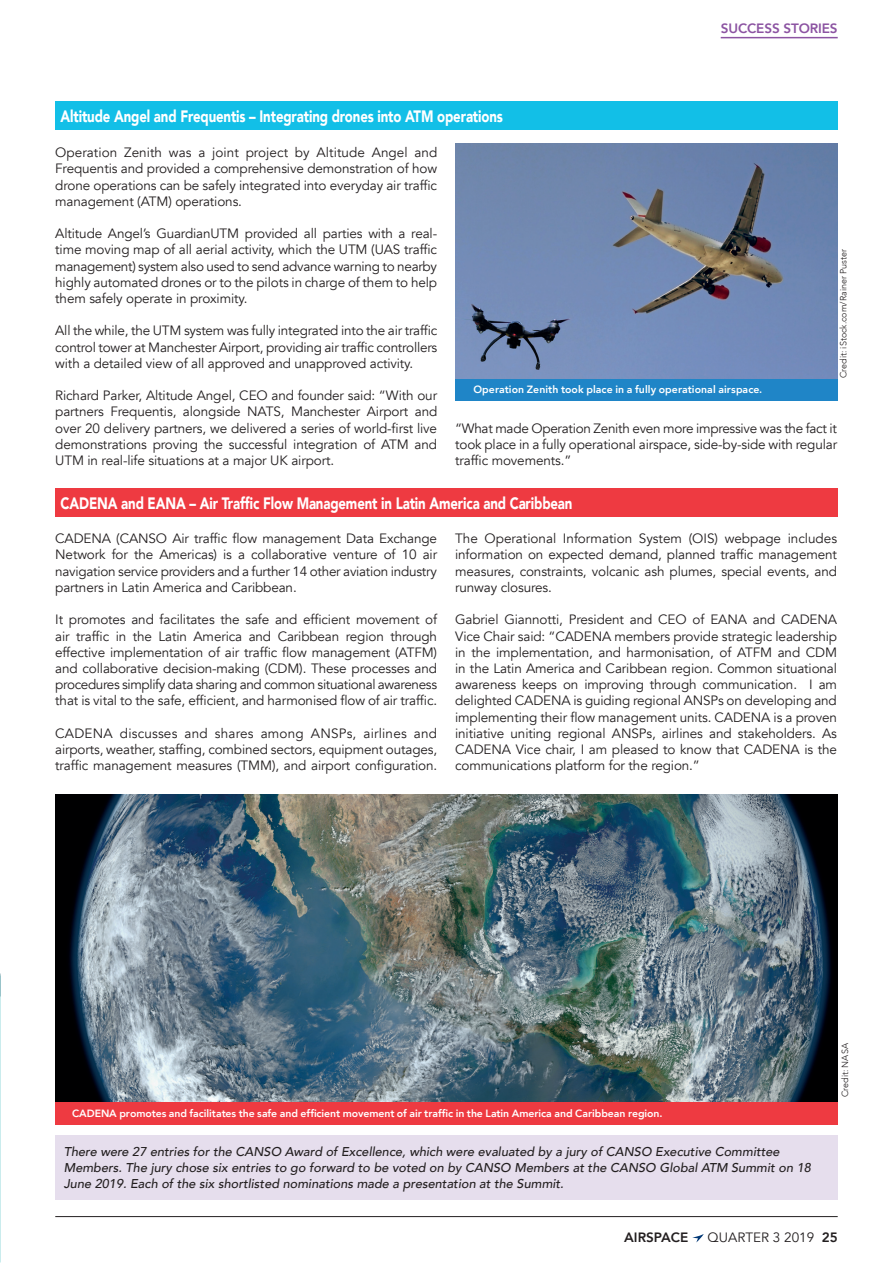
<style>
.page{position:relative;width:893px;height:1263px;background:#fff}
.page>*{position:absolute;margin:0;border:0;box-sizing:border-box;transform-origin:0 0}
.t1{font:900 16.5px "Avenir";letter-spacing:-.01em;color:#fff;scale:.8 1}
.t2{font:13.5px/16.2px "Avenir";letter-spacing:-.01em;color:#231f20;text-align:justify}
.t3{font:800 13.5px "Avenir";letter-spacing:-.01em;color:#8c54a2}
.t4{font:800 13.5px "Avenir";color:#231f20}
.t5{font:italic 500 12.75px/16px "Avenir";color:#231f20}
.t6{font:800 10.5px "Avenir";letter-spacing:-.005em;color:#fff}
.t7{font:300 9px "Avenir";color:#231f20}
.s1{font-weight:800}
</style>
<div class="page">
<div style="left:55px;top:1135px;width:783px;height:64px;background:#e6deed"></div>
<svg style="left:692px;top:1234px;width:12px;height:8px"></svg>
<hr style="left:721px;top:37px;width:117px;height:1px;background:#8c54a2">
<hr style="left:55px;top:1216px;width:783px;height:1px;background:#231f20">
<img style="left:55px;top:795px;width:783px;height:307px">
<div style="left:55px;top:102px;width:783px;height:28px;background:#12bfe7"></div>
<div style="left:55px;top:488px;width:783px;height:29px;background:#ee3a41"></div>
<div style="left:55px;top:1102px;width:783px;height:23px;background:#ee3a41"></div>
<img style="left:455px;top:144px;width:383px;height:235px">
<div style="left:455px;top:379px;width:383px;height:22px;background:#1f85c7"></div>
<p class="t1" style="left:61px;top:102px;width:554px">Altitude Angel and Frequentis – Integrating drones into ATM operations</p>
<p class="t3" style="left:721px;top:17px;width:118px">SUCCESS STORIES</p>
<p class="t2" style="left:55px;top:145px;width:383px">Operation Zenith was a joint project by Altitude Angel and Frequentis and provided a comprehensive demonstration of how drone operations can be safely integrated into everyday air traffic management (ATM) operations.</p>
<p class="t2" style="left:55px;top:226px;width:383px">Altitude Angel’s GuardianUTM provided all parties with a real&shy;time moving map of all aerial activity, which the UTM (UAS traffic management) system also used to send advance warning to nearby highly automated drones or to the pilots in charge of them to help them safely operate in proximity.</p>
<p class="t2" style="left:55px;top:323px;width:384px">All the while, the UTM system was fully integrated into the air traffic control tower at Manchester Airport, providing air traffic controllers with a detailed view of all approved and unapproved activity.</p>
<p class="t2" style="left:55px;top:388px;width:383px">Richard Parker, Altitude Angel, CEO and founder said: “With our partners Frequentis, alongside NATS, Manchester Airport and over 20 delivery partners, we delivered a series of world-first live demonstrations proving the successful integration of ATM and UTM in real-life situations at a major UK airport.</p>
<p class="t6" style="left:473px;top:381px;width:290px">Operation Zenith took place in a fully operational airspace.</p>
<p class="t7" style="left:838px;top:378px;width:131px;rotate:-90deg">Credit: iStock.com/Rainer Puster</p>
<p class="t2" style="left:455px;top:420px;width:383px">“What made Operation Zenith even more impressive was the fact it took place in a fully operational airspace, side-by-side with regular traffic movements.”</p>
<p class="t1" style="left:61px;top:489px;width:641px">CADENA and EANA – Air Traffic Flow Management in Latin America and Caribbean</p>
<p class="t2" style="left:55px;top:531px;width:383px">CADENA (CANSO Air traffic flow management Data Exchange Network for the Americas) is a collaborative venture of 10 air navigation service providers and a further 14 other aviation industry partners in Latin America and Caribbean.</p>
<p class="t2" style="left:55px;top:612px;width:383px">It promotes and facilitates the safe and efficient movement of air traffic in the Latin America and Caribbean region through effective implementation of air traffic flow management (ATFM) and collaborative decision-making (CDM). These processes and procedures simplify data sharing and common situational awareness that is vital to the safe, efficient, and harmonised flow of air traffic.</p>
<p class="t2" style="left:55px;top:725px;width:383px">CADENA discusses and shares among ANSPs, airlines and airports, weather, staffing, combined sectors, equipment outages, traffic management measures (TMM), and airport configuration.</p>
<p class="t2" style="left:455px;top:531px;width:383px">The Operational Information System (OIS) webpage includes information on expected demand, planned traffic management measures, constraints, volcanic ash plumes, special events, and runway closures.</p>
<p class="t2" style="left:455px;top:612px;width:383px">Gabriel Giannotti, President and CEO of EANA and CADENA Vice Chair said: “CADENA members provide strategic leadership in the implementation, and harmonisation, of ATFM and CDM in the Latin America and Caribbean region. Common situational awareness keeps on improving through communication. I am delighted CADENA is guiding regional ANSPs on developing and implementing their flow management units. CADENA is a proven initiative uniting regional ANSPs, airlines and stakeholders. As CADENA Vice chair, I am pleased to know that CADENA is the communications platform for the region.”</p>
<p class="t7" style="left:840px;top:1097px;width:55px;rotate:-90deg">Credit: NASA</p>
<p class="t6" style="left:72px;top:1105px;width:592px">CADENA promotes and facilitates the safe and efficient movement of air traffic in the Latin America and Caribbean region.</p>
<p class="t5" style="left:64px;top:1144px;width:748px">There were 27 entries for the CANSO Award of Excellence, which were evaluated by a jury of CANSO Executive Committee<br>Members. The jury chose six entries to go forward to be voted on by CANSO Members at the CANSO Global ATM Summit on 18<br>June 2019. Each of the six shortlisted nominations made a presentation at the Summit.</p>
<p class="t4" style="left:624px;top:1227px;width:66px">AIRSPACE</p>
<p class="t2" style="left:707px;top:1230px;width:132px">QUARTER 3 2019 <span class="s1">25</span></p>
</div>
